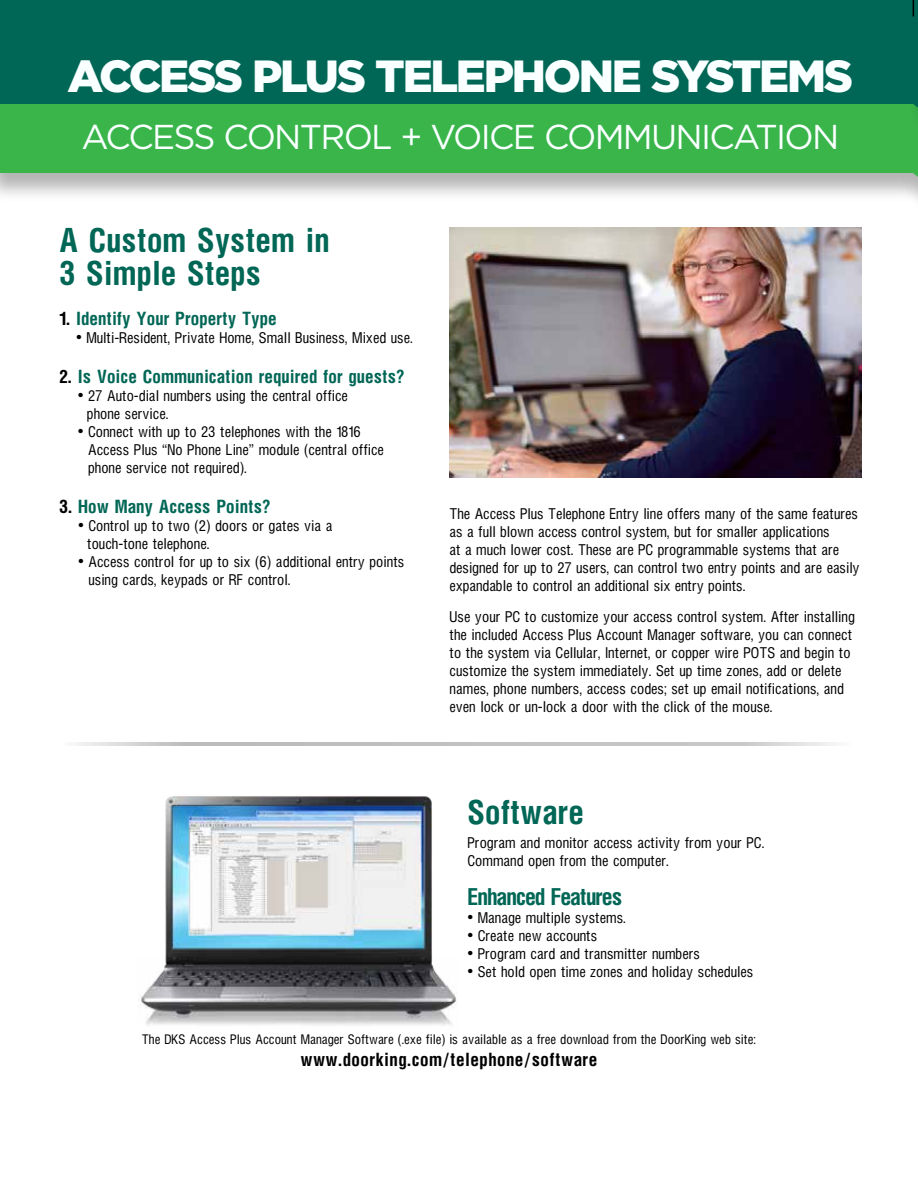
<style>
.page{position:relative;width:918px;height:1188px;background:#fff}
.page>*{position:absolute;margin:0;border:0;box-sizing:border-box;transform-origin:0 0}
.t1{font:900 45px "Gotham";letter-spacing:-.05em;color:#faffff}
.t2{font:34.5px "Gotham";letter-spacing:-.05em;color:#faffff}
.t3{font:700 30px/33px "Hallmarke Cond";color:#065}
.t4{font:700 21px "Hallmarke Cond";letter-spacing:-.05em;color:#065}
.t5{font:700 16.5px "Hallmarke Cond";color:#065}
.t6{font:700 16.5px "Hallmarke Cond";letter-spacing:.025em;color:#000}
.t7{font:13.5px/18px "Hallmarke Cond";color:#000}
.t8{font:12px "Hallmarke Cond";color:#000}
.s1{color:#000}
</style>
<div class="page">
<svg style="left:76px;top:742px;width:758px;height:3px;background:#c6c7c9"></svg>
<img style="left:450px;top:227px;width:411px;height:251px">
<img style="left:138px;top:796px;width:319px;height:230px">
<div style="left:0;top:52px;width:918px;height:151px;background:#000;opacity:.3"></div>
<div style="left:897px;top:17px;width:21px;height:1020px;background:#fff"></div>
<div style="left:0;top:52px;width:913px;height:121px;background:#39b54a"></div>
<div style="left:908px;top:0;width:10px;height:1024px;background:#000;opacity:.3"></div>
<div style="left:0;top:0;width:913px;height:104px;background:#065"></div>
<svg style="left:912px;top:0;width:6px;height:842px"></svg>
<p class="t1" style="left:68px;top:50px;width:787px">ACCESS PLUS TELEPHONE SYSTEMS</p>
<p class="t2" style="left:81px;top:117px;width:760px">ACCESS CONTROL + VOICE COMMUNICATION</p>
<p class="t3" style="left:59px;top:223px;width:272px">A Custom System in<br>3 Simple Steps</p>
<p class="t5" style="left:59px;top:307px;width:219px"><span class="s1">1.</span> Identify Your Property Type</p>
<p class="t7" style="left:76px;top:328px;width:338px">• Multi-Resident, Private Home, Small Business, Mixed use.</p>
<p class="t5" style="left:59px;top:365px;width:347px"><span class="s1">2.</span> Is Voice Communication required for guests?</p>
<p class="t7" style="left:87px;top:386px;width:263px;text-indent:-9px">• 27 Auto-dial numbers using the central office phone service.</p>
<p class="t7" style="left:88px;top:422px;width:297px;text-indent:-10px">• Connect with up to 23 telephones with the 1816<br>Access Plus “No Phone Line” module (central office phone service not required).</p>
<p class="t5" style="left:59px;top:495px;width:213px"><span class="s1">3.</span> How Many Access Points?</p>
<p class="t7" style="left:87px;top:516px;width:247px;text-indent:-9px">• Control up to two (2) doors or gates via a touch-tone telephone.</p>
<p class="t7" style="left:88px;top:552px;width:317px;text-indent:-10px">• Access control for up to six (6) additional entry points using cards, keypads or RF control.</p>
<p class="t7" style="left:450px;top:504px;width:412px">The Access Plus Telephone Entry line offers many of the same features as a full blown access control system, but for smaller applications<br>at a much lower cost. These are PC programmable systems that are designed for up to 27 users, can control two entry points and are easily expandable to control an additional six entry points.</p>
<p class="t7" style="left:450px;top:608px;width:407px">Use your PC to customize your access control system. After installing the included Access Plus Account Manager software, you can connect to the system via Cellular, Internet, or copper wire POTS and begin to customize the system immediately. Set up time zones, add or delete names, phone numbers, access codes; set up email notifications, and even lock or un-lock a door with the click of the mouse.</p>
<p class="t3" style="left:467px;top:795px;width:118px">Software</p>
<p class="t7" style="left:467px;top:834px;width:298px">Program and monitor access activity from your PC.<br>Command open from the computer.</p>
<p class="t4" style="left:467px;top:882px;width:156px">Enhanced Features</p>
<p class="t7" style="left:467px;top:909px;width:160px">• Manage multiple systems.</p>
<p class="t7" style="left:467px;top:927px;width:131px">• Create new accounts</p>
<p class="t7" style="left:467px;top:945px;width:234px">• Program card and transmitter numbers</p>
<p class="t7" style="left:467px;top:963px;width:287px">• Set hold open time zones and holiday schedules</p>
<p class="t8" style="left:142px;top:1031px;width:616px">The DKS Access Plus Account Manager Software (.exe file) is available as a free download from the DoorKing web site:</p>
<p class="t6" style="left:300px;top:1048px;width:298px">www.doorking.com/telephone/software</p>
</div>
